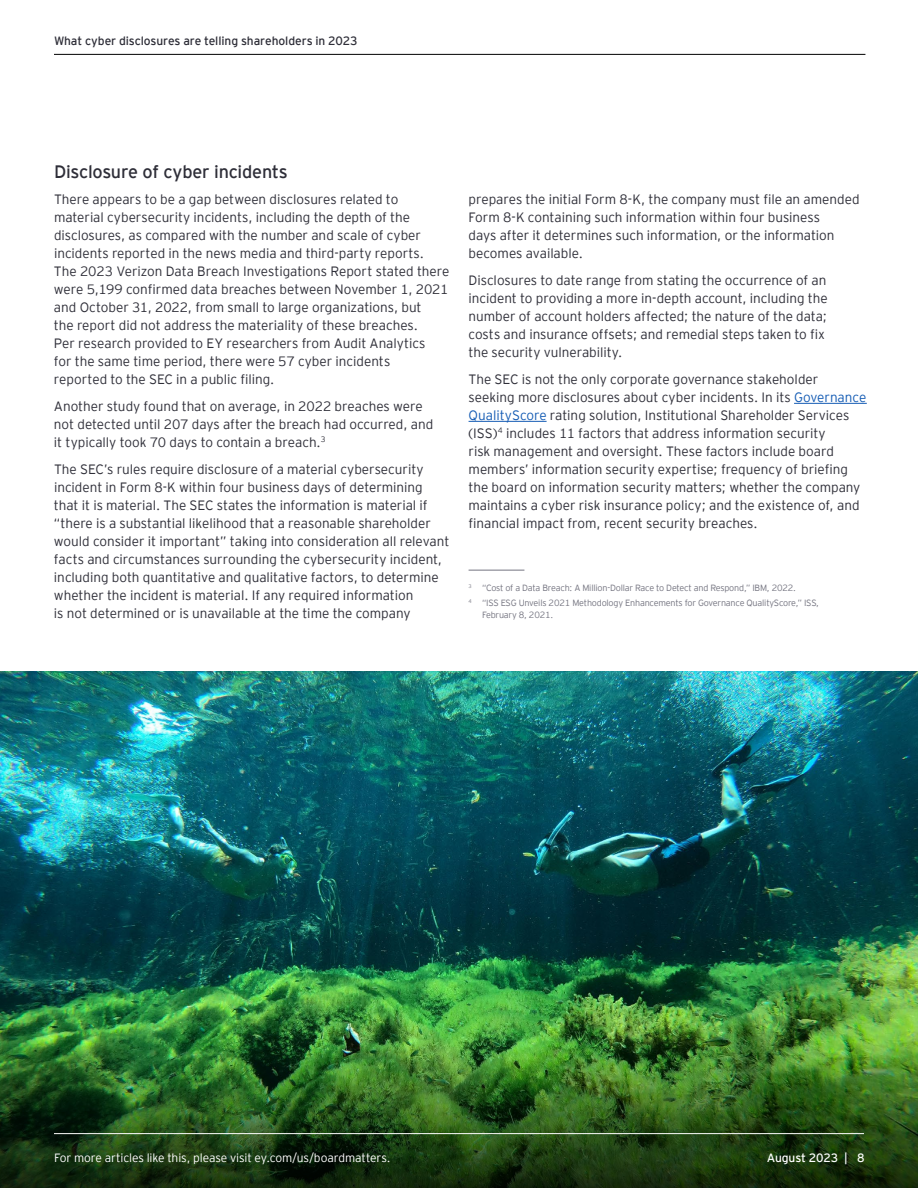
<style>
.page{position:relative;width:918px;height:1188px;background:#fff}
.page>*{position:absolute;margin:0;border:0;box-sizing:border-box;transform-origin:0 0}
.t1{font:18px "EY Interstate";letter-spacing:-.015em;color:#2e2e38}
.t2{font:300 13.5px/18px "EY Interstate";letter-spacing:-.005em;color:#2e2e38}
.t3{font:300 12px "EY Interstate";letter-spacing:-.01em;color:#fff}
.t4{font:12px "EY Interstate";letter-spacing:-.005em;color:#2e2e38}
.t5{font:12px "EY Interstate";letter-spacing:-.005em;color:#fff}
.t6{font:300 9px/15px "EY Interstate";letter-spacing:-.02em;color:#747480}
.s1{color:#155cb4}
</style>
<div class="page">
<img style="left:0;top:672px;width:918px;height:372px">
<img style="left:0;top:1044px;width:918px;height:144px">
<hr style="left:794px;top:403px;width:73px;height:1px;background:#155cb4">
<hr style="left:469px;top:421px;width:78px;height:1px;background:#155cb4">
<hr style="left:469px;top:570px;width:55px;height:1px;background:#747480">
<hr style="left:54px;top:54px;width:811px;height:1px;background:#000">
<hr style="left:54px;top:1133px;width:810px;height:1px;background:#fff">
<p class="t4" style="left:54px;top:32px;width:305px">What cyber disclosures are telling shareholders in 2023</p>
<h1 class="t1" style="left:54px;top:159px;width:235px">Disclosure of cyber incidents</h1>
<p class="t2" style="left:54px;top:189px;width:397px">There appears to be a gap between disclosures related to material cybersecurity incidents, including the depth of the disclosures, as compared with the number and scale of cyber incidents reported in the news media and third‑party reports.<br>The 2023 Verizon Data Breach Investigations Report stated there were 5,199 confirmed data breaches between November 1, 2021 and October 31, 2022, from small to large organizations, but<br>the report did not address the materiality of these breaches.<br>Per research provided to EY researchers from Audit Analytics<br>for the same time period, there were 57 cyber incidents<br>reported to the SEC in a public filing.</p>
<p class="t2" style="left:54px;top:396px;width:381px">Another study found that on average, in 2022 breaches were not detected until 207 days after the breach had occurred, and it typically took 70 days to contain a breach.<sup>3</sup></p>
<p class="t2" style="left:54px;top:459px;width:397px">The SEC’s rules require disclosure of a material cybersecurity incident in Form 8‑K within four business days of determining that it is material. The SEC states the information is material if “there is a substantial likelihood that a reasonable shareholder would consider it important” taking into consideration all relevant facts and circumstances surrounding the cybersecurity incident, including both quantitative and qualitative factors, to determine whether the incident is material. If any required information<br>is not determined or is unavailable at the time the company</p>
<p class="t2" style="left:469px;top:189px;width:393px">prepares the initial Form 8-K, the company must file an amended Form 8-K containing such information within four business<br>days after it determines such information, or the information becomes available.</p>
<p class="t2" style="left:469px;top:270px;width:361px">Disclosures to date range from stating the occurrence of an incident to providing a more in‑depth account, including the number of account holders affected; the nature of the data; costs and insurance offsets; and remedial steps taken to fix the security vulnerability.</p>
<p class="t2" style="left:469px;top:369px;width:399px">The SEC is not the only corporate governance stakeholder seeking more disclosures about cyber incidents. In its <span class="s1">Governance QualityScore</span> rating solution, Institutional Shareholder Services (ISS)<sup>4</sup> includes 11 factors that address information security<br>risk management and oversight. These factors include board members’ information security expertise; frequency of briefing the board on information security matters; whether the company maintains a cyber risk insurance policy; and the existence of, and financial impact from, recent security breaches.</p>
<p class="t6" style="left:469px;top:580px;width:352px"><sup>3</sup> “Cost of a Data Breach: A Million-Dollar Race to Detect and Respond,” IBM, 2022.<br><sup>4</sup> “ISS ESG Unveils 2021 Methodology Enhancements for Governance QualityScore,” ISS,</p>
<p class="t6" style="left:482px;top:607px;width:73px">February 8, 2021.</p>
<p class="t3" style="left:54px;top:1149px;width:338px">For more articles like this, please visit ey.com/us/boardmatters.</p>
<p class="t5" style="left:767px;top:1149px;width:99px">August 2023 | 8</p>
</div>
